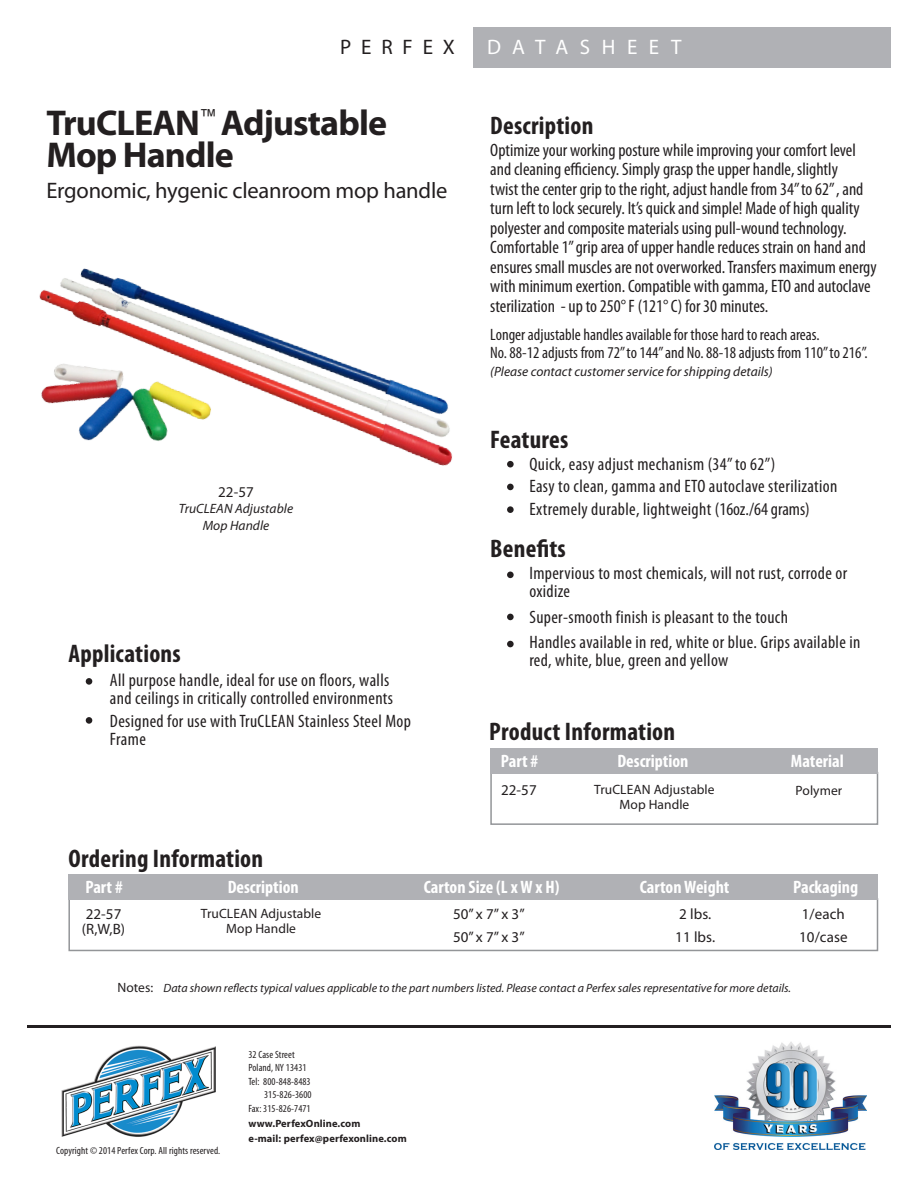
<style>
.page{position:relative;width:918px;height:1188px;background:#fff}
.page>*{position:absolute;margin:0;border:0;box-sizing:border-box;transform-origin:0 0}
.t1{font:700 36px "Myriad Pro";letter-spacing:-.025em;color:#231f20}
.t2{font:700 condensed 25.5px "Myriad Pro";letter-spacing:.01em;color:#231f20}
.t3{font:22.5px "Myriad Pro";letter-spacing:-.01em;color:#231f20}
.t4{font:21px "Myriad Pro";letter-spacing:.55em;color:#fff}
.t5{font:21px "Myriad Pro";letter-spacing:.47em;color:#231f20}
.t6{font:condensed 18px/19.5px "Myriad Pro";color:#231f20}
.t7{font:condensed 18px/18px "Myriad Pro";letter-spacing:.02em;color:#231f20}
.t8{font:700 condensed 18px "Myriad Pro";color:#fff}
.t9{font:condensed 16.5px/18px "Myriad Pro";color:#231f20}
.t10{font:15px/22.5px "Myriad Pro";letter-spacing:.005em;color:#231f20}
.t11{font:italic 13.5px/16.5px "Myriad Pro";color:#231f20;text-align:center}
.t12{font:13.5px/15px "Myriad Pro";letter-spacing:.005em;color:#231f20;text-align:center}
.t13{font:italic 12px "Myriad Pro";color:#231f20}
.t14{font:condensed 10.5px "Myriad Pro";letter-spacing:.01em;color:#231f20}
.t15{font:700 10.5px/15px "Myriad Pro";letter-spacing:.01em;color:#231f20}
.s1{font-style:normal;font-size:13.5px}
</style>
<div class="page">
<div style="left:68px;top:898px;width:810px;height:53px;border:2px solid #939598"></div>
<div style="left:68px;top:874px;width:810px;height:26px;background:#b0b1b5"></div>
<div style="left:490px;top:772px;width:388px;height:53px;border:2px solid #939598"></div>
<div style="left:490px;top:748px;width:388px;height:26px;background:#b0b1b5"></div>
<div style="left:473px;top:27px;width:418px;height:41px;background:#b0b1b5"></div>
<div style="left:86px;top:717px;width:6px;height:7px;background:#231f20;border-radius:50%"></div>
<div style="left:86px;top:678px;width:6px;height:7px;background:#231f20;border-radius:50%"></div>
<hr style="left:27px;top:1025px;width:864px;height:3px;background:#231f20">
<img style="left:715px;top:1042px;width:151px;height:108px">
<div style="left:507px;top:614px;width:7px;height:6px;background:#231f20;border-radius:50%"></div>
<div style="left:507px;top:641px;width:7px;height:6px;background:#231f20;border-radius:50%"></div>
<div style="left:507px;top:572px;width:7px;height:6px;background:#231f20;border-radius:50%"></div>
<div style="left:507px;top:484px;width:7px;height:6px;background:#231f20;border-radius:50%"></div>
<div style="left:507px;top:506px;width:7px;height:7px;background:#231f20;border-radius:50%"></div>
<div style="left:507px;top:461px;width:7px;height:6px;background:#231f20;border-radius:50%"></div>
<img style="left:60px;top:268px;width:393px;height:198px">
<img style="left:39px;top:287px;width:216px;height:179px">
<img style="left:61px;top:1045px;width:155px;height:92px">
<p class="t5" style="left:340px;top:34px;width:116px">PERFEX</p>
<p class="t4" style="left:487px;top:34px;width:196px">DATASHEET</p>
<h1 class="t1" style="left:46px;top:100px;width:342px">TruCLEAN<sup>™</sup> Adjustable</h1>
<h2 class="t2" style="left:490px;top:109px;width:105px">Description</h2>
<h1 class="t1" style="left:46px;top:131px;width:189px">Mop Handle</h1>
<p class="t6" style="left:490px;top:140px;width:388px">Optimize your working posture while improving your comfort level and cleaning efficiency. Simply grasp the upper handle, slightly<br>twist the center grip to the right, adjust handle from 34” to 62” , and turn left to lock securely. It’s quick and simple! Made of high quality polyester and composite materials using pull-wound technology.<br>Comfortable 1” grip area of upper handle reduces strain on hand and ensures small muscles are not overworked. Transfers maximum energy with minimum exertion. Compatible with gamma, ETO and autoclave sterilization - up to 250° F (121° C) for 30 minutes.</p>
<p class="t9" style="left:490px;top:326px;width:379px">Longer adjustable handles available for those hard to reach areas.<br>No. 88-12 adjusts from 72” to 144” and No. 88-18 adjusts from 110” to 216”.</p>
<p class="t11" style="left:490px;top:363px;width:284px">(Please contact customer service for shipping details)</p>
<p class="t3" style="left:46px;top:177px;width:402px">Ergonomic, hygenic cleanroom mop handle</p>
<p class="t10" style="left:218px;top:480px;width:37px">22-57</p>
<p class="t11" style="left:179px;top:500px;width:116px">TruCLEAN Adjustable<br>Mop Handle</p>
<h2 class="t2" style="left:68px;top:637px;width:114px">Applications</h2>
<p class="t7" style="left:110px;top:671px;width:285px">All purpose handle, ideal for use on floors, walls and ceilings in critically controlled environments</p>
<p class="t7" style="left:110px;top:712px;width:303px">Designed for use with TruCLEAN Stainless Steel Mop<br>Frame</p>
<h2 class="t2" style="left:68px;top:843px;width:196px">Ordering Information</h2>
<h2 class="t2" style="left:490px;top:424px;width:80px">Features</h2>
<p class="t7" style="left:529px;top:452px;width:309px;line-height:22.5px">Quick, easy adjust mechanism (34” to 62”)<br>Easy to clean, gamma and ETO autoclave sterilization<br>Extremely durable, lightweight (16oz./64 grams)</p>
<h2 class="t2" style="left:490px;top:533px;width:77px">Benefits</h2>
<p class="t7" style="left:529px;top:564px;width:319px">Impervious to most chemicals, will not rust, corrode or oxidize</p>
<p class="t7" style="left:529px;top:604px;width:332px;line-height:25.5px">Super-smooth finish is pleasant to the touch<br>Handles available in red, white or blue. Grips available in</p>
<p class="t7" style="left:529px;top:651px;width:201px">red, white, blue, green and yellow</p>
<h2 class="t2" style="left:489px;top:716px;width:187px">Product Information</h2>
<p class="t8" style="left:501px;top:750px;width:39px">Part #</p>
<p class="t8" style="left:617px;top:750px;width:72px">Description</p>
<p class="t8" style="left:791px;top:750px;width:54px">Material</p>
<p class="t10" style="left:501px;top:778px;width:37px">22-57</p>
<p class="t12" style="left:594px;top:781px;width:122px">TruCLEAN Adjustable</p>
<p class="t12" style="left:796px;top:783px;width:48px">Polymer</p>
<p class="t12" style="left:620px;top:796px;width:71px">Mop Handle</p>
<p class="t8" style="left:85px;top:876px;width:39px">Part #</p>
<p class="t8" style="left:228px;top:876px;width:72px">Description</p>
<p class="t8" style="left:424px;top:876px;width:137px">Carton Size (L x W x H)</p>
<p class="t8" style="left:640px;top:876px;width:91px">Carton Weight</p>
<p class="t8" style="left:793px;top:876px;width:66px">Packaging</p>
<p class="t10" style="left:82px;top:907px;width:45px;line-height:15px">22-57 (R,W,B)</p>
<p class="t12" style="left:201px;top:906px;width:122px">TruCLEAN Adjustable<br>Mop Handle</p>
<p class="t10" style="left:453px;top:903px;width:73px">50” x 7” x 3”<br>50” x 7” x 3”</p>
<p class="t10" style="left:799px;top:903px;width:50px">1/each<br>10/case</p>
<p class="t10" style="left:675px;top:903px;width:41px">2 lbs.<br>11 lbs.</p>
<p class="t13" style="left:118px;top:980px;width:675px"><span class="s1">Notes:</span> Data shown reflects typical values applicable to the part numbers listed. Please contact a Perfex sales representative for more details.</p>
<p class="t14" style="left:56px;top:1144px;width:166px">Copyright © 2014 Perfex Corp. All rights reserved.</p>
<p class="t14" style="left:248px;top:1048px;width:48px">32 Case Street</p>
<p class="t14" style="left:248px;top:1062px;width:60px">Poland, NY 13431</p>
<p class="t14" style="left:248px;top:1075px;width:64px">Tel: 800-848-8483</p>
<p class="t14" style="left:264px;top:1089px;width:49px">315-826-3600</p>
<p class="t14" style="left:248px;top:1102px;width:64px">Fax: 315-826-7471</p>
<p class="t15" style="left:248px;top:1116px;width:160px">www.PerfexOnline.com<br>e-mail: perfex@perfexonline.com</p>
</div>
